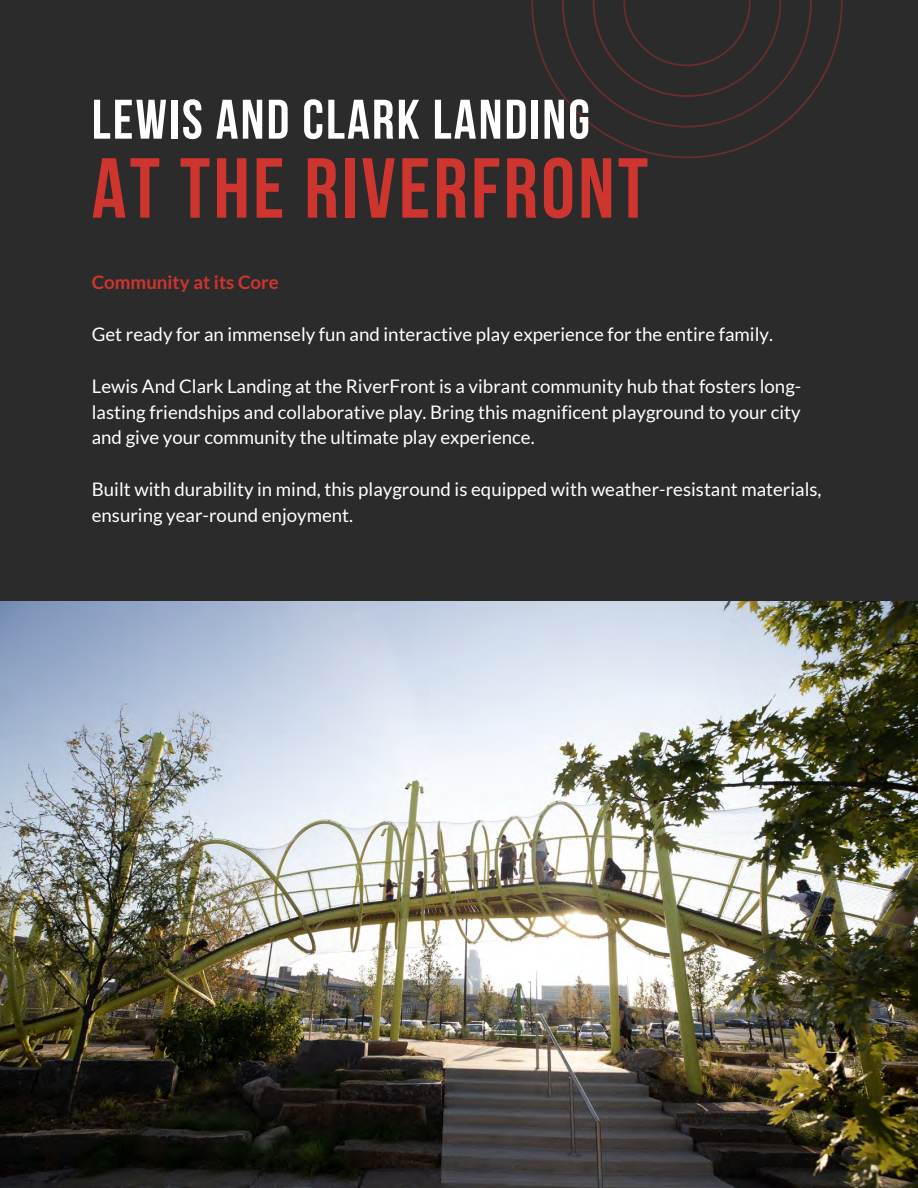
<style>
.page{position:relative;width:918px;height:1188px;background:#2b2b2b}
.page>*{position:absolute;margin:0;border:0;box-sizing:border-box;transform-origin:0 0}
.t1{font:700 84.9px "Bebas Neue";letter-spacing:.04em;color:#cf352f}
.t2{font:700 55.65px "Bebas Neue";letter-spacing:.04em;color:#fff}
.t3{font:18.6px/25.8px "Lato";color:#fff;text-align:justify}
.t4{font:700 18.6px "Lato";color:#cf352f}
</style>
<div class="page">
<img style="left:0;top:602px;width:918px;height:586px">
<svg style="left:531px;top:0;width:312px;height:158px"></svg>
<h2 class="t2" style="left:92px;top:97px;width:500px">LEWIS AND CLARK LANDING</h2>
<h1 class="t1" style="left:92px;top:154px;width:558px">AT THE RIVERFRONT</h1>
<h3 class="t4" style="left:92px;top:271px;width:188px">Community at its Core</h3>
<p class="t3" style="left:92px;top:321px;width:683px">Get ready for an immensely fun and interactive play experience for the entire family.</p>
<p class="t3" style="left:92px;top:373px;width:711px">Lewis And Clark Landing at the RiverFront is a vibrant community hub that fosters long&shy;lasting friendships and collaborative play. Bring this magnificent playground to your city and give your community the ultimate play experience.</p>
<p class="t3" style="left:92px;top:476px;width:731px">Built with durability in mind, this playground is equipped with weather-resistant materials, ensuring year-round enjoyment.</p>
</div>
